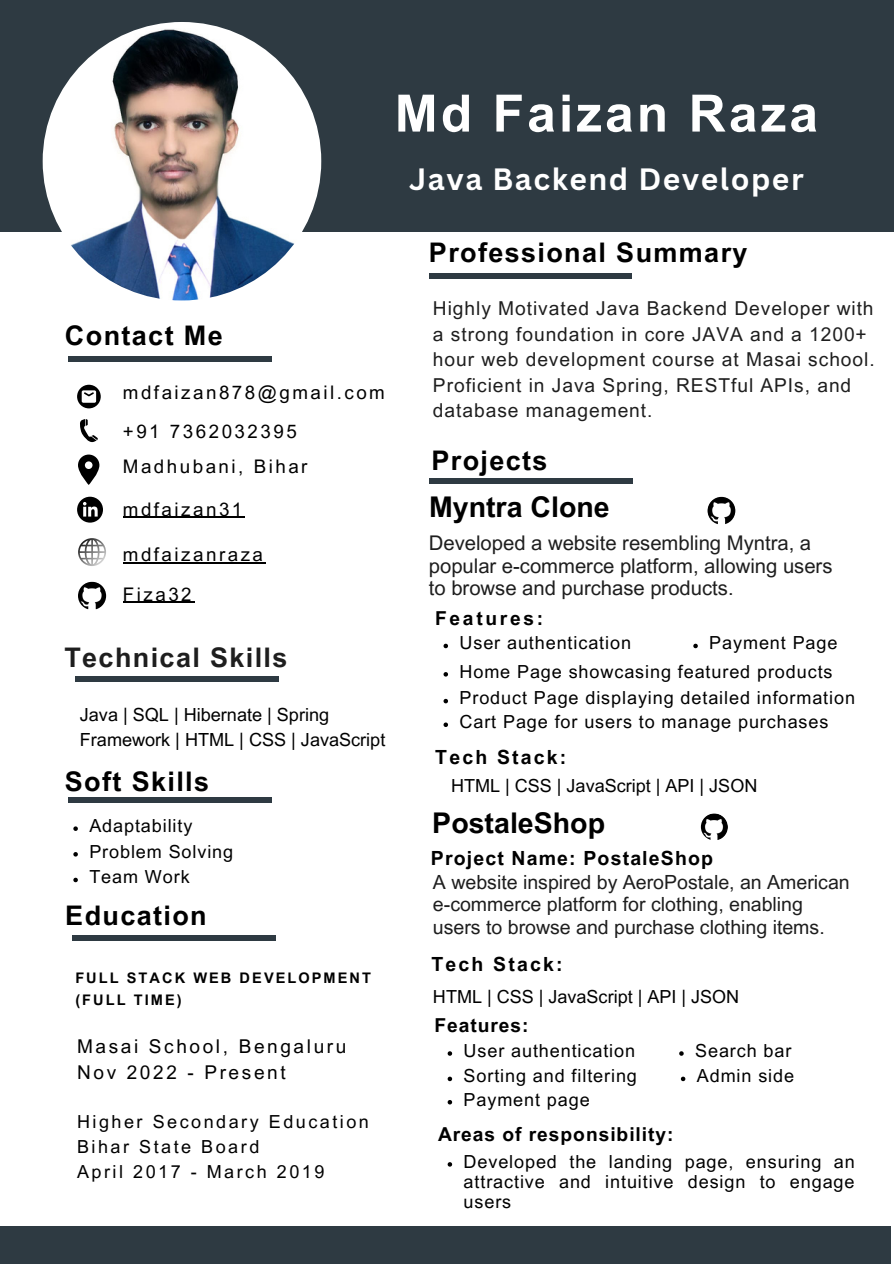
<style>
.page{position:relative;width:894px;height:1264px;background:#fff}
.page>*{position:absolute;margin:0;border:0;box-sizing:border-box;transform-origin:0 0}
.t1{font:700 51.45px "Arial MT Pro";letter-spacing:.06em;color:#fff}
.t2{font:700 30px "Canva Sans";letter-spacing:.05em;color:#fff}
.t3{font:700 28.5px "Arial MT Pro";color:#000}
.t4{font:700 27px "Arial MT Pro";letter-spacing:.05em;color:#000}
.t5{font:700 27px "Arial MT Pro";letter-spacing:.05em;color:#1e1e1e}
.t6{font:20.25px/22.5px "Arial MT Pro";color:#1e1e1e}
.t7{font:19.5px/22.5px "Arial MT Pro";color:#1e1e1e}
.t8{font:700 19.5px "Arial MT Pro";letter-spacing:.06em;color:#000}
.t9{font:700 19.5px "Arial MT Pro";letter-spacing:.11em;color:#000}
.t10{font:19.2px/25.7px "Arial MT Pro";letter-spacing:.05em;color:#1e1e1e}
.t11{font:700 19.2px "Arial MT Pro";letter-spacing:.05em;color:#000}
.t12{font:700 19.2px "Arial MT Pro";letter-spacing:.14em;color:#000}
.t13{font:19.05px "Arial MT Pro";letter-spacing:.14em;color:#000}
.t14{font:18.75px "Arial MT Pro";letter-spacing:.135em;color:#000}
.t15{font:18.15px/24.8px "Arial MT Pro";color:#000}
.t16{font:18px/20.2px "Arial MT Pro";letter-spacing:.05em;color:#000;text-align:justify}
.t17{font:18px "Arial MT Pro";letter-spacing:.14em;color:#000}
.t18{font:18px "Arial MT Pro";color:#000}
.t19{font:700 14.55px/21.9px "Arial MT Pro";letter-spacing:.14em;color:#000}
</style>
<div class="page">
<div style="left:0;top:0;width:893px;height:231px;background:#2e3a42"></div>
<img style="left:43px;top:22px;width:278px;height:278px;border-radius:50%">
<svg style="left:77px;top:385px;width:24px;height:23px"></svg>
<svg style="left:77px;top:496px;width:26px;height:26px"></svg>
<svg style="left:78px;top:454px;width:21px;height:31px"></svg>
<svg style="left:80px;top:419px;width:18px;height:23px"></svg>
<svg style="left:78px;top:538px;width:28px;height:28px"></svg>
<img style="left:78px;top:581px;width:28px;height:29px;border-radius:50%">
<img style="left:700px;top:813px;width:27px;height:27px;border-radius:50%">
<hr style="left:123px;top:517px;width:122px;height:1px;background:#000">
<hr style="left:123px;top:562px;width:142px;height:1px;background:#000">
<hr style="left:123px;top:602px;width:71px;height:1px;background:#000">
<img style="left:707px;top:497px;width:28px;height:27px;border-radius:50%">
<div style="left:0;top:1226px;width:890px;height:37px;background:#2e3a42"></div>
<div style="left:68px;top:797px;width:203px;height:6px;background:#2e3a42"></div>
<div style="left:75px;top:677px;width:203px;height:5px;background:#2e3a42"></div>
<div style="left:68px;top:356px;width:203px;height:5px;background:#2e3a42"></div>
<div style="left:72px;top:934px;width:203px;height:6px;background:#2e3a42"></div>
<div style="left:429px;top:478px;width:203px;height:5px;background:#2e3a42"></div>
<div style="left:429px;top:273px;width:202px;height:5px;background:#2e3a42"></div>
<svg style="left:447px;top:1051px;width:5px;height:4px"></svg>
<svg style="left:447px;top:1076px;width:5px;height:5px"></svg>
<svg style="left:447px;top:1100px;width:5px;height:4px"></svg>
<svg style="left:447px;top:1162px;width:5px;height:4px"></svg>
<svg style="left:73px;top:877px;width:5px;height:5px"></svg>
<svg style="left:73px;top:826px;width:5px;height:5px"></svg>
<svg style="left:73px;top:852px;width:5px;height:4px"></svg>
<svg style="left:679px;top:1051px;width:4px;height:4px"></svg>
<svg style="left:680px;top:1076px;width:5px;height:5px"></svg>
<svg style="left:443px;top:643px;width:5px;height:5px"></svg>
<svg style="left:443px;top:672px;width:5px;height:4px"></svg>
<svg style="left:443px;top:699px;width:5px;height:4px"></svg>
<svg style="left:693px;top:643px;width:4px;height:5px"></svg>
<svg style="left:443px;top:722px;width:5px;height:5px"></svg>
<p class="t1" style="left:394px;top:94px;width:424px">Md Faizan Raza</p>
<p class="t2" style="left:409px;top:158px;width:396px">Java Backend Developer</p>
<p class="t4" style="left:65px;top:326px;width:159px">Contact Me</p>
<p class="t14" style="left:123px;top:385px;width:263px">mdfaizan878@gmail.com</p>
<p class="t14" style="left:123px;top:424px;width:175px">+91 7362032395</p>
<p class="t14" style="left:123px;top:459px;width:186px">Madhubani, Bihar</p>
<p class="t14" style="left:123px;top:502px;width:121px">mdfaizan31</p>
<p class="t14" style="left:123px;top:547px;width:141px">mdfaizanraza</p>
<p class="t14" style="left:123px;top:587px;width:70px">Fiza32</p>
<p class="t5" style="left:64px;top:647px;width:224px">Technical Skills</p>
<p class="t15" style="left:80px;top:704px;width:307px">Java | SQL | Hibernate | Spring<br>Framework | HTML | CSS | JavaScript</p>
<p class="t4" style="left:65px;top:771px;width:146px">Soft Skills</p>
<p class="t16" style="left:89px;top:817px;width:105px">Adaptability</p>
<p class="t16" style="left:89px;top:843px;width:145px">Problem Solving</p>
<p class="t16" style="left:89px;top:869px;width:102px">Team Work</p>
<p class="t4" style="left:65px;top:905px;width:143px">Education</p>
<p class="t19" style="left:75px;top:968px;width:297px">FULL STACK WEB DEVELOPMENT (FULL TIME)</p>
<p class="t13" style="left:77px;top:1038px;width:271px">Masai School, Bengaluru</p>
<p class="t13" style="left:77px;top:1065px;width:210px">Nov 2022 - Present</p>
<p class="t17" style="left:77px;top:1114px;width:293px">Higher Secondary Education</p>
<p class="t17" style="left:77px;top:1139px;width:184px">Bihar State Board</p>
<p class="t17" style="left:77px;top:1165px;width:249px">April 2017 - March 2019</p>
<p class="t4" style="left:429px;top:243px;width:320px">Professional Summary</p>
<p class="t10" style="left:433px;top:298px;width:443px">Highly Motivated Java Backend Developer with a strong foundation in core JAVA and a 1200+ hour web development course at Masai school.<br>Proficient in Java Spring, RESTful APIs, and database management.</p>
<p class="t4" style="left:431px;top:450px;width:118px">Projects</p>
<p class="t3" style="left:429px;top:496px;width:182px">Myntra Clone</p>
<p class="t6" style="left:429px;top:534px;width:405px">Developed a website resembling Myntra, a popular e-commerce platform, allowing users to browse and purchase products.</p>
<p class="t12" style="left:435px;top:611px;width:109px">Features:</p>
<p class="t16" style="left:459px;top:635px;width:173px">User authentication</p>
<p class="t16" style="left:459px;top:663px;width:374px">Home Page showcasing featured products</p>
<p class="t16" style="left:459px;top:690px;width:397px">Product Page displaying detailed information</p>
<p class="t16" style="left:709px;top:635px;width:130px">Payment Page</p>
<p class="t16" style="left:459px;top:714px;width:370px">Cart Page for users to manage purchases</p>
<p class="t9" style="left:435px;top:749px;width:132px">Tech Stack:</p>
<p class="t18" style="left:451px;top:778px;width:308px">HTML | CSS | JavaScript | API | JSON</p>
<p class="t3" style="left:432px;top:812px;width:174px">PostaleShop</p>
<p class="t8" style="left:431px;top:851px;width:283px">Project Name: PostaleShop</p>
<p class="t7" style="left:433px;top:872px;width:418px">A website inspired by AeroPostale, an American e-commerce platform for clothing, enabling users to browse and purchase clothing items.</p>
<p class="t9" style="left:431px;top:956px;width:132px">Tech Stack:</p>
<p class="t18" style="left:433px;top:990px;width:308px">HTML | CSS | JavaScript | API | JSON</p>
<p class="t16" style="left:463px;top:1042px;width:173px">User authentication</p>
<p class="t16" style="left:463px;top:1068px;width:175px">Sorting and filtering</p>
<p class="t16" style="left:463px;top:1091px;width:128px">Payment page</p>
<p class="t11" style="left:434px;top:1018px;width:96px">Features:</p>
<p class="t16" style="left:695px;top:1042px;width:98px">Search bar</p>
<p class="t16" style="left:696px;top:1068px;width:99px">Admin side</p>
<p class="t11" style="left:438px;top:1126px;width:237px">Areas of responsibility:</p>
<p class="t16" style="left:463px;top:1153px;width:392px">Developed the landing page, ensuring an attractive and intuitive design to engage users</p>
</div>
